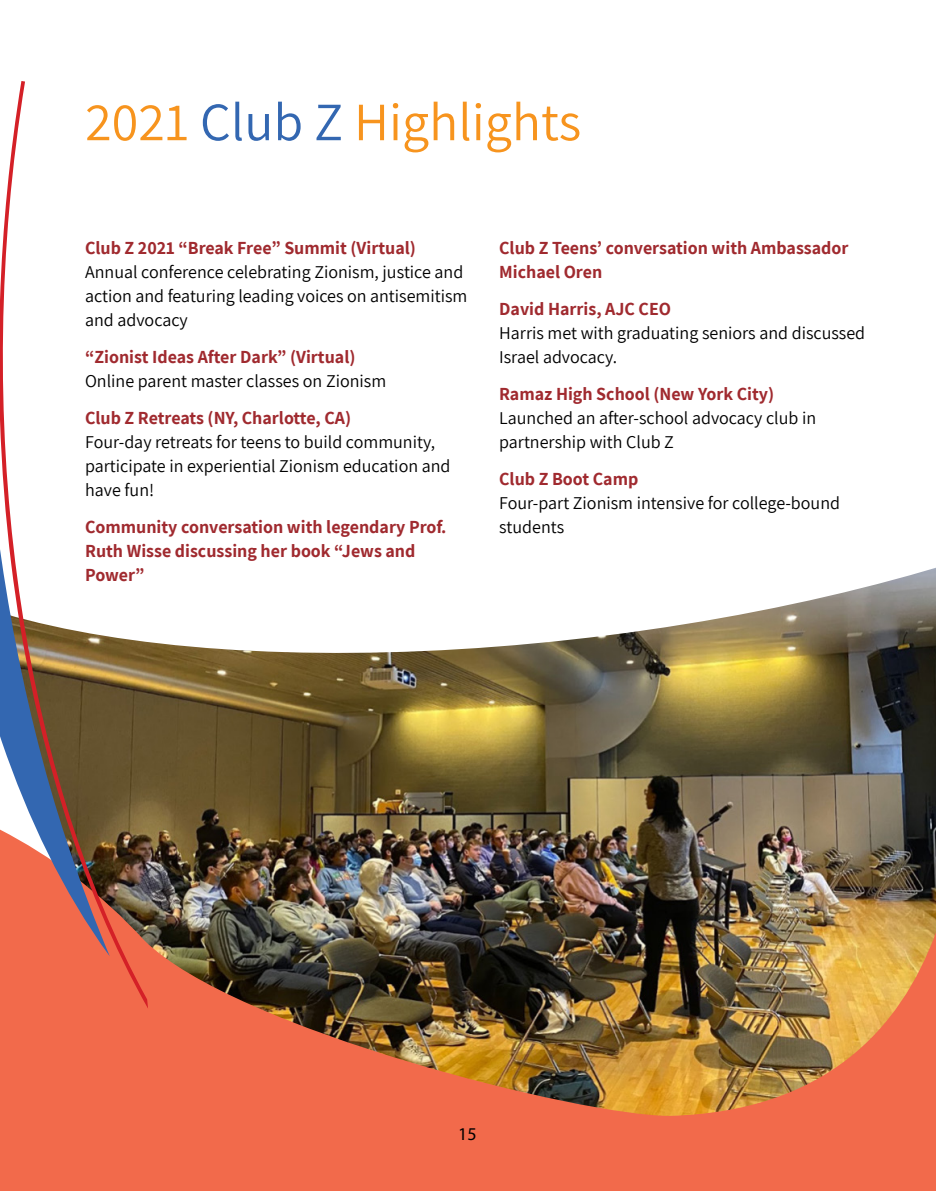
<style>
.page{position:relative;width:936px;height:1191px;background:#fff}
.page>*{position:absolute;margin:0;border:0;box-sizing:border-box;transform-origin:0 0}
.t1{font:54px "Assistant";color:#f7941e}
.t2{font:18px/24px "Assistant";color:#000}
.t3{font:700 18px/24px "Assistant";color:#a02a2f}
.t4{font:18px "Myriad Pro";color:#000}
.s1{color:#3367b1}
</style>
<div class="page">
<img style="left:148px;top:687px;width:787px;height:142px">
<img style="left:0;top:829px;width:935px;height:362px">
<svg style="left:148px;top:687px;width:165px;height:139px;background:#67542b"></svg>
<svg style="left:148px;top:568px;width:787px;height:119px"></svg>
<img style="left:0;top:636px;width:148px;height:372px">
<svg style="left:0;top:81px;width:110px;height:875px"></svg>
<svg style="left:0;top:549px;width:34px;height:275px"></svg>
<h1 class="t1" style="left:85px;top:85px;width:497px">2021 <span class="s1">Club Z</span> Highlights</h1>
<p class="t3" style="left:85px;top:236px;width:332px">Club Z 2021 “Break Free” Summit (Virtual)</p>
<p class="t2" style="left:85px;top:259px;width:384px">Annual conference celebrating Zionism, justice and action and featuring leading voices on antisemitism and advocacy</p>
<p class="t3" style="left:85px;top:344px;width:272px">“Zionist Ideas After Dark” (Virtual)</p>
<p class="t2" style="left:85px;top:368px;width:303px">Online parent master classes on Zionism</p>
<p class="t3" style="left:85px;top:405px;width:268px">Club Z Retreats (NY, Charlotte, CA)</p>
<p class="t2" style="left:85px;top:429px;width:367px">Four-day retreats for teens to build community, participate in experiential Zionism education and have fun!</p>
<p class="t3" style="left:85px;top:514px;width:363px">Community conversation with legendary Prof.<br>Ruth Wisse discussing her book “Jews and<br>Power”</p>
<p class="t3" style="left:499px;top:236px;width:351px">Club Z Teens’ conversation with Ambassador<br>Michael Oren</p>
<p class="t3" style="left:499px;top:296px;width:173px">David Harris, AJC CEO</p>
<p class="t2" style="left:499px;top:320px;width:367px">Harris met with graduating seniors and discussed<br>Israel advocacy.</p>
<p class="t3" style="left:499px;top:381px;width:276px">Ramaz High School (New York City)</p>
<p class="t2" style="left:499px;top:405px;width:318px">Launched an after-school advocacy club in partnership with Club Z</p>
<p class="t3" style="left:499px;top:466px;width:141px">Club Z Boot Camp</p>
<p class="t2" style="left:499px;top:490px;width:342px">Four-part Zionism intensive for college-bound students</p>
<p class="t4" style="left:458px;top:1123px;width:20px">15</p>
</div>
